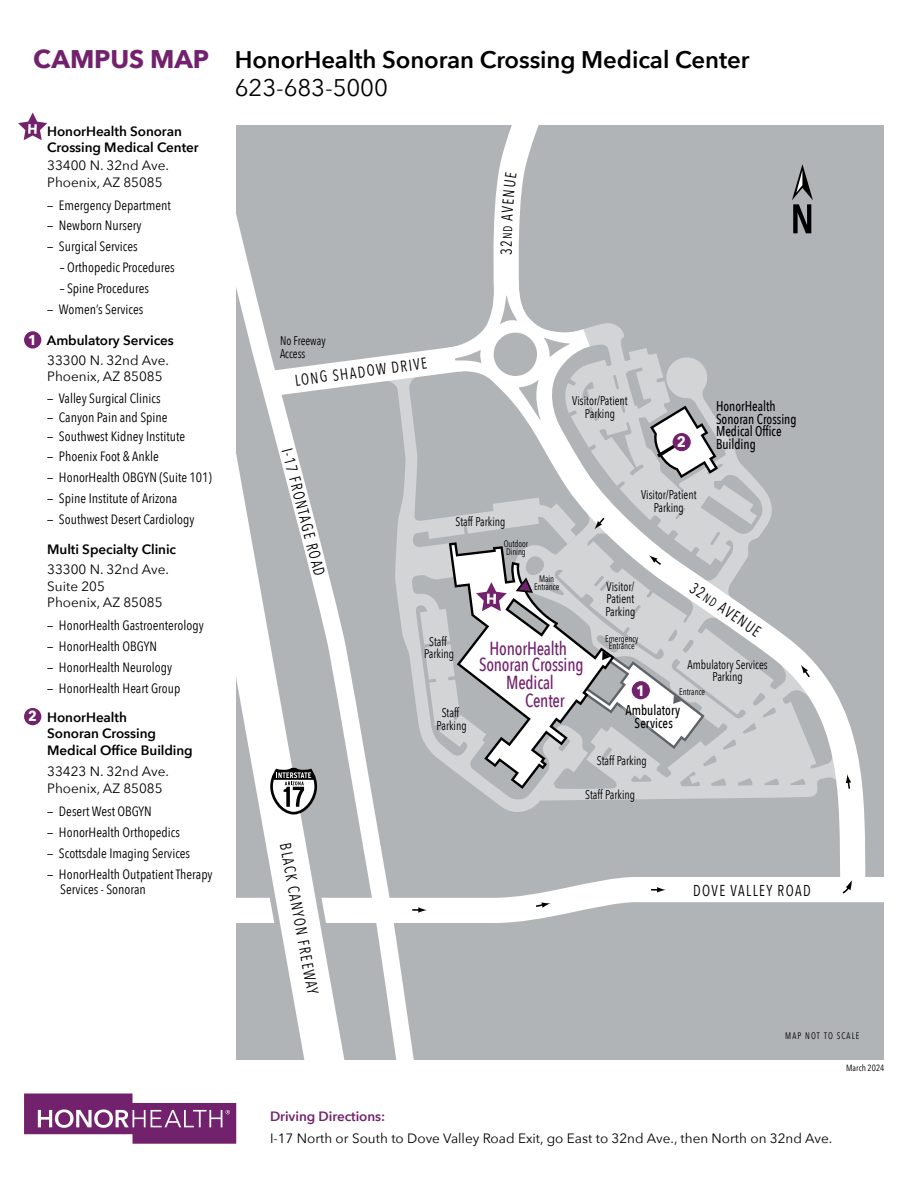
<style>
.page{position:relative;width:918px;height:1188px;background:#fff}
.page>*{position:absolute;margin:0;border:0;box-sizing:border-box;transform-origin:0 0}
.t1{font:700 25.5px "Avenir Next";letter-spacing:-.005em;color:#72226d}
.t2{font:600 24px "Avenir Next";letter-spacing:-.005em;color:#000}
.t3{font:24px "Avenir Next";letter-spacing:-.005em;color:#000}
.t4{font:500 18.9px/15.8px "Avenir Next Condensed";letter-spacing:-.01em;color:#72226d;text-align:center;scale:.9 1}
.t5{font:15.75px "Avenir Next Condensed";letter-spacing:.1em;color:#000;scale:.9 1}
.t6{font:700 15px "Avenir Next";color:#fff;scale:.94 1}
.t7{font:700 14.25px "Avenir Next";color:#fff;scale:.94 1}
.t8{font:500 14.1px/12.6px "Avenir Next Condensed";color:#000;scale:.9 1}
.t9{font:13.5px/15px "Avenir Next Condensed";color:#000}
.t10{font:13.5px/16.5px "Avenir Next";color:#000}
.t11{font:600 13.5px/16.5px "Avenir Next";letter-spacing:-.005em;color:#000}
.t12{font:600 13.5px "Avenir Next";letter-spacing:-.005em;color:#72226d}
.t13{font:12.6px/12.6px "Avenir Next Condensed";color:#000;text-align:center;scale:.9 1}
.t14{font:9.45px/7.8px "Avenir Next Condensed";color:#000;text-align:center;scale:.9 1}
.t15{font:9.45px "Avenir Next Condensed";letter-spacing:.13em;color:#000;scale:.9 1}
.t16{font:9px "Avenir Next Condensed";color:#000}
.s1{font-size:12.6px}
</style>
<div class="page">
<div style="left:236px;top:125px;width:648px;height:935px;background:#b1b4b7"></div>
<svg style="left:428px;top:512px;width:55px;height:281px;fill:#d3d4d6"></svg>
<svg style="left:428px;top:877px;width:456px;height:46px"></svg>
<svg style="left:483px;top:332px;width:395px;height:580px"></svg>
<svg style="left:377px;top:435px;width:51px;height:625px"></svg>
<svg style="left:236px;top:214px;width:141px;height:846px"></svg>
<svg style="left:843px;top:880px;width:9px;height:14px"></svg>
<svg style="left:846px;top:774px;width:5px;height:15px"></svg>
<svg style="left:651px;top:887px;width:15px;height:6px"></svg>
<svg style="left:536px;top:902px;width:15px;height:6px"></svg>
<svg style="left:412px;top:907px;width:15px;height:6px"></svg>
<svg style="left:801px;top:665px;width:9px;height:12px"></svg>
<svg style="left:594px;top:518px;width:10px;height:11px"></svg>
<svg style="left:650px;top:406px;width:68px;height:72px"></svg>
<svg style="left:792px;top:164px;width:21px;height:69px"></svg>
<div style="left:673px;top:433px;width:18px;height:18px;background:#72226d;border-radius:50%"></div>
<svg style="left:270px;top:768px;width:47px;height:47px;background:#9b9c9c"></svg>
<svg style="left:449px;top:542px;width:256px;height:247px"></svg>
<div style="left:24px;top:331px;width:17px;height:18px;background:#72226d;border-radius:9px"></div>
<div style="left:24px;top:708px;width:17px;height:17px;background:#72226d;border-radius:9px"></div>
<svg style="left:18px;top:112px;width:29px;height:28px"></svg>
<svg style="left:24px;top:1094px;width:212px;height:50px"></svg>
<svg style="left:237px;top:125px;width:363px;height:310px"></svg>
<h1 class="t1" style="left:33px;top:37px;width:178px">CAMPUS MAP</h1>
<h2 class="t2" style="left:235px;top:39px;width:516px">HonorHealth Sonoran Crossing Medical Center</h2>
<h2 class="t3" style="left:235px;top:68px;width:155px">623-683-5000</h2>
<p class="t7" style="left:28px;top:328px;width:11px">1</p>
<p class="t7" style="left:28px;top:704px;width:11px">2</p>
<p class="t11" style="left:47px;top:122px;width:153px">HonorHealth Sonoran<br>Crossing Medical Center</p>
<p class="t10" style="left:47px;top:157px;width:123px">33400 N. 32nd Ave.<br>Phoenix, AZ 85085</p>
<p class="t9" style="left:47px;top:197px;width:125px">— Emergency Department</p>
<p class="t9" style="left:47px;top:218px;width:96px">— Newborn Nursery</p>
<p class="t9" style="left:47px;top:239px;width:92px">— Surgical Services</p>
<p class="t9" style="left:60px;top:260px;width:116px">– Orthopedic Procedures</p>
<p class="t9" style="left:60px;top:280px;width:91px">– Spine Procedures</p>
<p class="t9" style="left:47px;top:301px;width:98px">— Women’s Services</p>
<p class="t11" style="left:47px;top:331px;width:128px">Ambulatory Services</p>
<p class="t10" style="left:47px;top:351px;width:123px">33300 N. 32nd Ave.<br>Phoenix, AZ 85085</p>
<p class="t9" style="left:47px;top:390px;width:115px">— Valley Surgical Clinics</p>
<p class="t9" style="left:47px;top:409px;width:122px">— Canyon Pain and Spine</p>
<p class="t9" style="left:47px;top:429px;width:140px">— Southwest Kidney Institute</p>
<p class="t9" style="left:47px;top:448px;width:113px">— Phoenix Foot &amp; Ankle</p>
<p class="t9" style="left:47px;top:469px;width:166px">— HonorHealth OBGYN (Suite 101)</p>
<p class="t9" style="left:47px;top:490px;width:132px">— Spine Institute of Arizona</p>
<p class="t9" style="left:47px;top:511px;width:149px">— Southwest Desert Cardiology</p>
<p class="t11" style="left:47px;top:541px;width:130px">Multi Specialty Clinic</p>
<p class="t10" style="left:47px;top:561px;width:123px">33300 N. 32nd Ave.<br>Suite 205<br>Phoenix, AZ 85085</p>
<p class="t9" style="left:47px;top:617px;width:158px">— HonorHealth Gastroenterology</p>
<p class="t9" style="left:47px;top:638px;width:111px">— HonorHealth OBGYN</p>
<p class="t9" style="left:47px;top:659px;width:126px">— HonorHealth Neurology</p>
<p class="t9" style="left:47px;top:680px;width:135px">— HonorHealth Heart Group</p>
<p class="t11" style="left:47px;top:709px;width:147px">HonorHealth<br>Sonoran Crossing<br>Medical Office Building</p>
<p class="t10" style="left:47px;top:763px;width:123px">33423 N. 32nd Ave.<br>Phoenix, AZ 85085</p>
<p class="t9" style="left:47px;top:803px;width:106px">— Desert West OBGYN</p>
<p class="t9" style="left:47px;top:824px;width:134px">— HonorHealth Orthopedics</p>
<p class="t9" style="left:47px;top:845px;width:144px">— Scottsdale Imaging Services</p>
<p class="t9" style="left:60px;top:866px;width:154px;text-indent:-13px">— HonorHealth Outpatient Therapy<br>Services - Sonoran</p>
<p class="t13" style="left:280px;top:334px;width:52px;text-align:left">No Freeway<br>Access</p>
<p class="t5" style="left:293px;top:366px;width:149px;rotate:-7deg">LONG SHADOW DRIVE</p>
<p class="t5" style="left:493px;top:255px;width:9px;rotate:-90deg">3</p>
<p class="t5" style="left:300px;top:445px;width:147px;rotate:75deg">I-17 FRONTAGE ROAD</p>
<p class="t5" style="left:299px;top:841px;width:172px;rotate:80deg">BLACK CANYON FREEWAY</p>
<p class="t13" style="left:456px;top:515px;width:57px">Staff Parking</p>
<p class="t14" style="left:504px;top:539px;width:28px;text-align:left">Outdoor<br>Dining</p>
<p class="t13" style="left:572px;top:394px;width:63px">Visitor/Patient<br>Parking</p>
<p class="t6" style="left:677px;top:429px;width:11px">2</p>
<p class="t13" style="left:641px;top:488px;width:63px">Visitor/Patient<br>Parking</p>
<p class="t8" style="left:716px;top:400px;width:91px">HonorHealth<br>Sonoran Crossing<br>Medical Office<br>Building</p>
<p class="t13" style="left:424px;top:635px;width:35px">Staff<br>Parking</p>
<p class="t13" style="left:437px;top:706px;width:35px">Staff<br>Parking</p>
<p class="t14" style="left:534px;top:574px;width:30px">Main<br>Entrance</p>
<h3 class="t4" style="left:479px;top:641px;width:117px">HonorHealth<br>Sonoran Crossing</h3>
<h3 class="t4" style="left:525px;top:673px;width:45px;line-height:18.1px;text-align:left;text-indent:-19px">Medical<br>Center</h3>
<p class="t13" style="left:605px;top:579px;width:35px;text-align:justify">Visitor/ Patient Parking</p>
<p class="t14" style="left:605px;top:634px;width:38px">Emergency<br>Entrance</p>
<p class="t6" style="left:636px;top:677px;width:11px">1</p>
<p class="t5" style="left:699px;top:575px;width:35px;rotate:34deg">32<span class="s1">ND</span></p>
<p class="t5" style="left:728px;top:595px;width:54px;rotate:35deg">AVENUE</p>
<p class="t13" style="left:687px;top:657px;width:91px">Ambulatory Services<br>Parking</p>
<p class="t14" style="left:679px;top:687px;width:30px">Entrance</p>
<p class="t8" style="left:625px;top:704px;width:62px;text-align:center">Ambulatory<br>Services</p>
<p class="t13" style="left:597px;top:754px;width:57px">Staff Parking</p>
<p class="t13" style="left:585px;top:788px;width:57px">Staff Parking</p>
<p class="t5" style="left:693px;top:877px;width:132px">DOVE VALLEY ROAD</p>
<p class="t15" style="left:785px;top:1028px;width:84px">MAP NOT TO SCALE</p>
<p class="t16" style="left:846px;top:1060px;width:40px">March 2024</p>
<p class="t12" style="left:270px;top:1105px;width:117px">Driving Directions:</p>
<p class="t10" style="left:270px;top:1129px;width:564px">I-17 North or South to Dove Valley Road Exit, go East to 32nd Ave., then North on 32nd Ave.</p>
</div>
